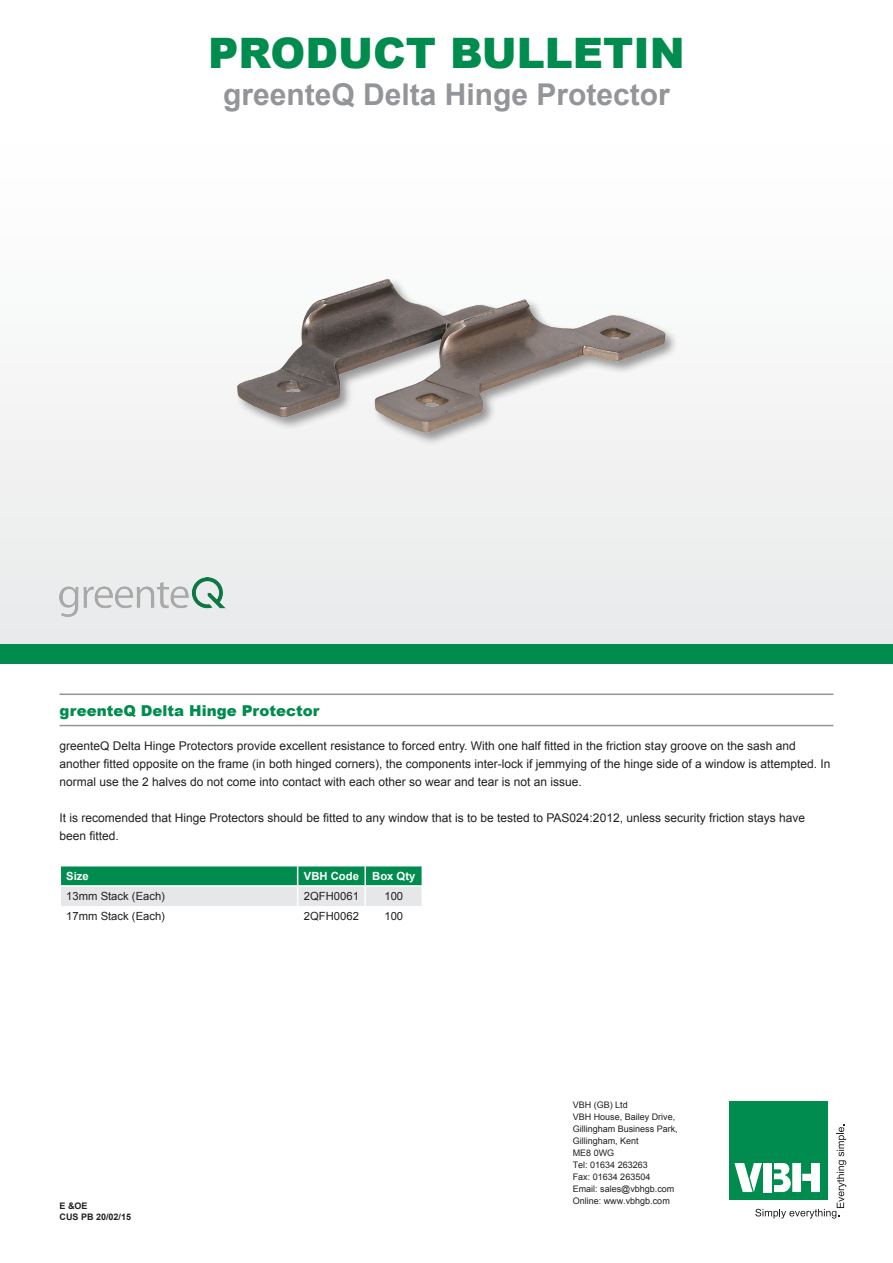
<style>
.page{position:relative;width:893px;height:1263px;background:#fff}
.page>*{position:absolute;margin:0;border:0;box-sizing:border-box;transform-origin:0 0}
._1_1{font:900 42px "Arial";color:#008c4e}
._1_2{font:700 30px "Arial";color:#939598}
._3{font:900 15px "Arial";color:#008c4e}
.Cat_Body_Copy{font:12px/18px "Arial";color:#231f20}
.t1{font:11.25px "Arial";color:#231f20}
.t2{font:700 11.25px "Arial";color:#fff}
.Address_VBH{font:9px "Arial";color:#231f20}
.Date_or_Note{font:700 9px "Arial";color:#231f20}
</style>
<div class="page">
<div style="left:729px;top:1101px;width:99px;height:99px;background:#008c4e"></div>
<svg style="left:734px;top:1124px;width:112px;height:94px"></svg>
<div style="left:0;top:644px;width:893px;height:19px;background:#008c4e"></div>
<hr style="left:60px;top:693px;width:773px;height:2px;background:#939598">
<hr style="left:60px;top:725px;width:773px;height:1px;background:#939598">
<img style="left:60px;top:577px;width:165px;height:40px">
<img style="left:217px;top:235px;width:474px;height:225px">
<svg style="left:60px;top:866px;width:363px;height:40px;background:#78bc9f"></svg>
<hr style="left:298px;top:885px;width:67px;height:2px;background:#fff">
<hr style="left:365px;top:885px;width:58px;height:2px;background:#fff">
<hr style="left:60px;top:885px;width:238px;height:2px;background:#fff">
<p class="_1_1" style="left:208px;top:23px;width:478px">PRODUCT BULLETIN</p>
<p class="_1_2" style="left:223px;top:74px;width:448px">greenteQ Delta Hinge Protector</p>
<p class="_3" style="left:60px;top:700px;width:261px">greenteQ Delta Hinge Protector</p>
<p class="Cat_Body_Copy" style="left:60px;top:737px;width:773px">greenteQ Delta Hinge Protectors provide excellent resistance to forced entry. With one half fitted in the friction stay groove on the sash and another fitted opposite on the frame (in both hinged corners), the components inter-lock if jemmying of the hinge side of a window is attempted. In normal use the 2 halves do not come into contact with each other so wear and tear is not an issue.</p>
<p class="Cat_Body_Copy" style="left:60px;top:809px;width:747px">It is recomended that Hinge Protectors should be fitted to any window that is to be tested to PAS024:2012, unless security friction stays have been fitted.</p>
<p class="t2" style="left:66px;top:868px;width:24px">Size</p>
<p class="t2" style="left:304px;top:868px;width:57px">VBH Code</p>
<p class="t2" style="left:372px;top:868px;width:45px">Box Qty</p>
<p class="t1" style="left:66px;top:889px;width:100px">13mm Stack (Each)</p>
<p class="t1" style="left:304px;top:889px;width:57px">2QFH0061</p>
<p class="t1" style="left:384px;top:889px;width:20px">100</p>
<p class="t1" style="left:66px;top:909px;width:100px">17mm Stack (Each)</p>
<p class="t1" style="left:304px;top:909px;width:57px">2QFH0062</p>
<p class="t1" style="left:384px;top:909px;width:20px">100</p>
<p class="Date_or_Note" style="left:60px;top:1200px;width:30px">E &amp;OE</p>
<p class="Date_or_Note" style="left:60px;top:1211px;width:73px">CUS PB 20/02/15</p>
<p class="Address_VBH" style="left:573px;top:1099px;width:57px">VBH (GB) Ltd</p>
<p class="Address_VBH" style="left:573px;top:1111px;width:104px">VBH House, Bailey Drive,</p>
<p class="Address_VBH" style="left:573px;top:1123px;width:107px">Gillingham Business Park,</p>
<p class="Address_VBH" style="left:573px;top:1135px;width:68px">Gillingham, Kent</p>
<p class="Address_VBH" style="left:573px;top:1147px;width:43px">ME8 0WG</p>
<p class="Address_VBH" style="left:573px;top:1159px;width:77px">Tel: 01634 263263</p>
<p class="Address_VBH" style="left:573px;top:1171px;width:79px">Fax: 01634 263504</p>
<p class="Address_VBH" style="left:573px;top:1183px;width:103px">Email: sales@vbhgb.com</p>
<p class="Address_VBH" style="left:573px;top:1195px;width:99px">Online: www.vbhgb.com</p>
</div>
